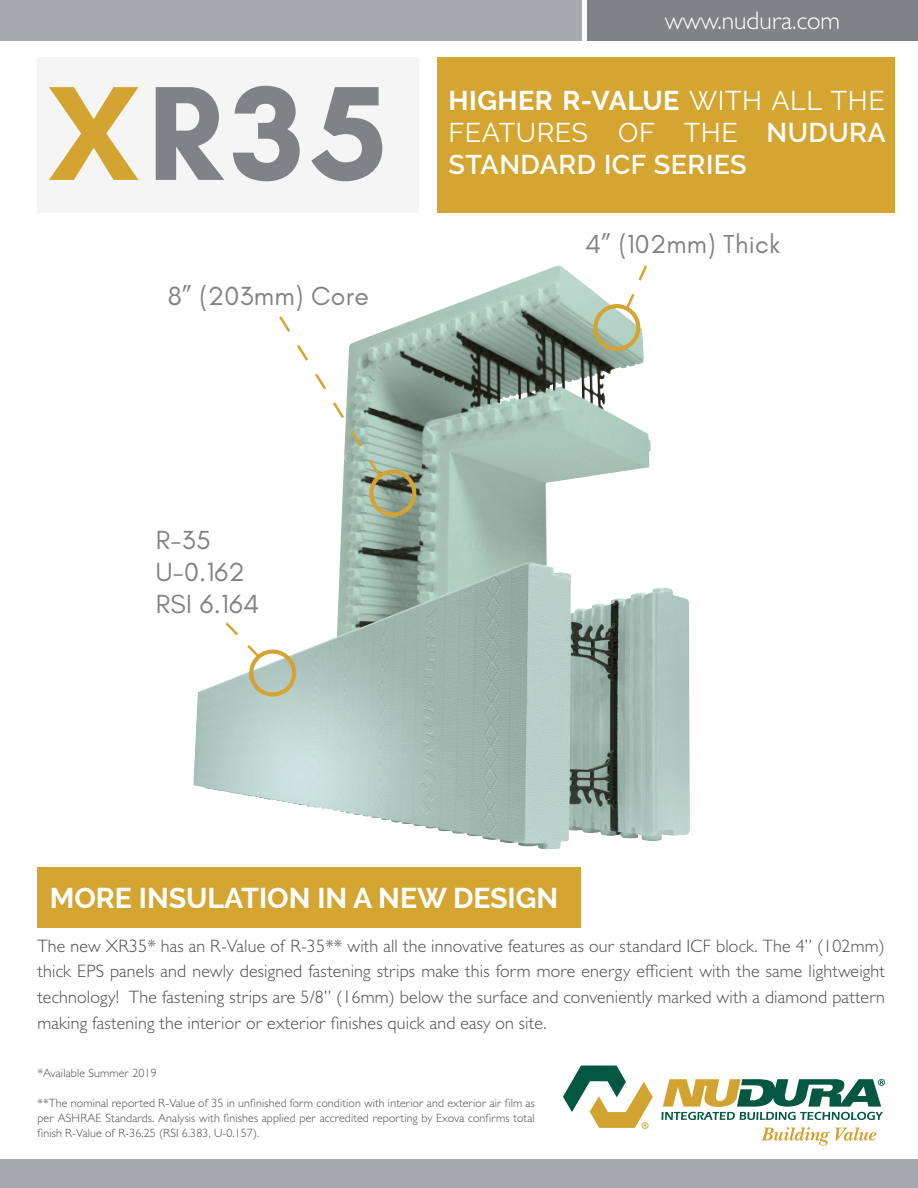
<style>
.page{position:relative;width:918px;height:1188px;background:#fff}
.page>*{position:absolute;margin:0;border:0;box-sizing:border-box;transform-origin:0 0}
.t1{font:700 136.5px "Glacial Indifference";color:#808285}
.t2{font:700 28.5px "Raleway";color:#fff}
.t3{font:27px/32.4px "Raleway";letter-spacing:.02em;color:#fff;text-align:justify}
.t4{font:26.7px/32.1px "Glacial Indifference";letter-spacing:.01em;color:#808285}
.t5{font:26.4px "Glacial Indifference";letter-spacing:.01em;color:#808285}
.t6{font:300 25.5px "Gill Sans";color:#fff}
.t7{font:300 18px/25.5px "Gill Sans";letter-spacing:.01em;color:#4b4c4d;text-align:justify}
.t8{font:300 12px/15px "Gill Sans";letter-spacing:.01em;color:#4b4c4d;text-align:justify}
.s1{color:#d4a432}
.s2{font-weight:700}
.s3{font-weight:600}
</style>
<div class="page">
<div style="left:37px;top:58px;width:382px;height:155px;background:#f5f5f6"></div>
<div style="left:37px;top:867px;width:544px;height:60px;background:#d5a532"></div>
<svg style="left:563px;top:1065px;width:322px;height:81px"></svg>
<div style="left:0;top:1160px;width:918px;height:28px;background:#a8a9ad"></div>
<div style="left:0;top:0;width:581px;height:41px;background:#a8a9ad"></div>
<div style="left:588px;top:0;width:330px;height:41px;background:#808285"></div>
<div style="left:437px;top:58px;width:457px;height:155px;background:#d5a532"></div>
<img style="left:339px;top:265px;width:312px;height:298px">
<img style="left:193px;top:563px;width:469px;height:287px">
<div style="left:593px;top:304px;width:47px;height:47px;border:4px solid #d4a432;border-radius:50%"></div>
<svg style="left:624px;top:265px;width:25px;height:47px"></svg>
<svg style="left:223px;top:620px;width:74px;height:82px"></svg>
<svg style="left:279px;top:313px;width:140px;height:204px"></svg>
<h1 class="t1" style="left:48px;top:49px;width:340px"><span class="s1">X</span>R35</h1>
<h3 class="t4" style="left:168px;top:280px;width:203px">8” (203mm) Core</h3>
<h3 class="t6" style="left:665px;top:5px;width:177px">www.nudura.com</h3>
<h3 class="t3" style="left:448px;top:84px;width:439px"><span class="s2">HIGHER R-VALUE</span> WITH ALL THE FEATURES OF THE <span class="s3">NUDURA STANDARD ICF SERIES</span></h3>
<h3 class="t5" style="left:585px;top:230px;width:197px">4” (102mm) Thick</h3>
<h3 class="t4" style="left:156px;top:524px;width:105px">R-35<br>U-0.162<br>RSI 6.164</h3>
<h2 class="t2" style="left:50px;top:881px;width:510px">MORE INSULATION IN A NEW DESIGN</h2>
<p class="t7" style="left:37px;top:933px;width:849px">The new XR35* has an R-Value of R-35** with all the innovative features as our standard ICF block. The 4” (102mm) thick EPS panels and newly designed fastening strips make this form more energy efficient with the same lightweight technology! The fastening strips are 5/8” (16mm) below the surface and conveniently marked with a diamond pattern making fastening the interior or exterior finishes quick and easy on site.</p>
<p class="t8" style="left:37px;top:1065px;width:121px">*Available Summer 2019</p>
<p class="t8" style="left:37px;top:1095px;width:499px">**The nominal reported R-Value of 35 in unfinished form condition with interior and exterior air film as per ASHRAE Standards. Analysis with finishes applied per accredited reporting by Exova confirms total finish R-Value of R-36.25 (RSI 6.383, U-0.157).</p>
</div>
